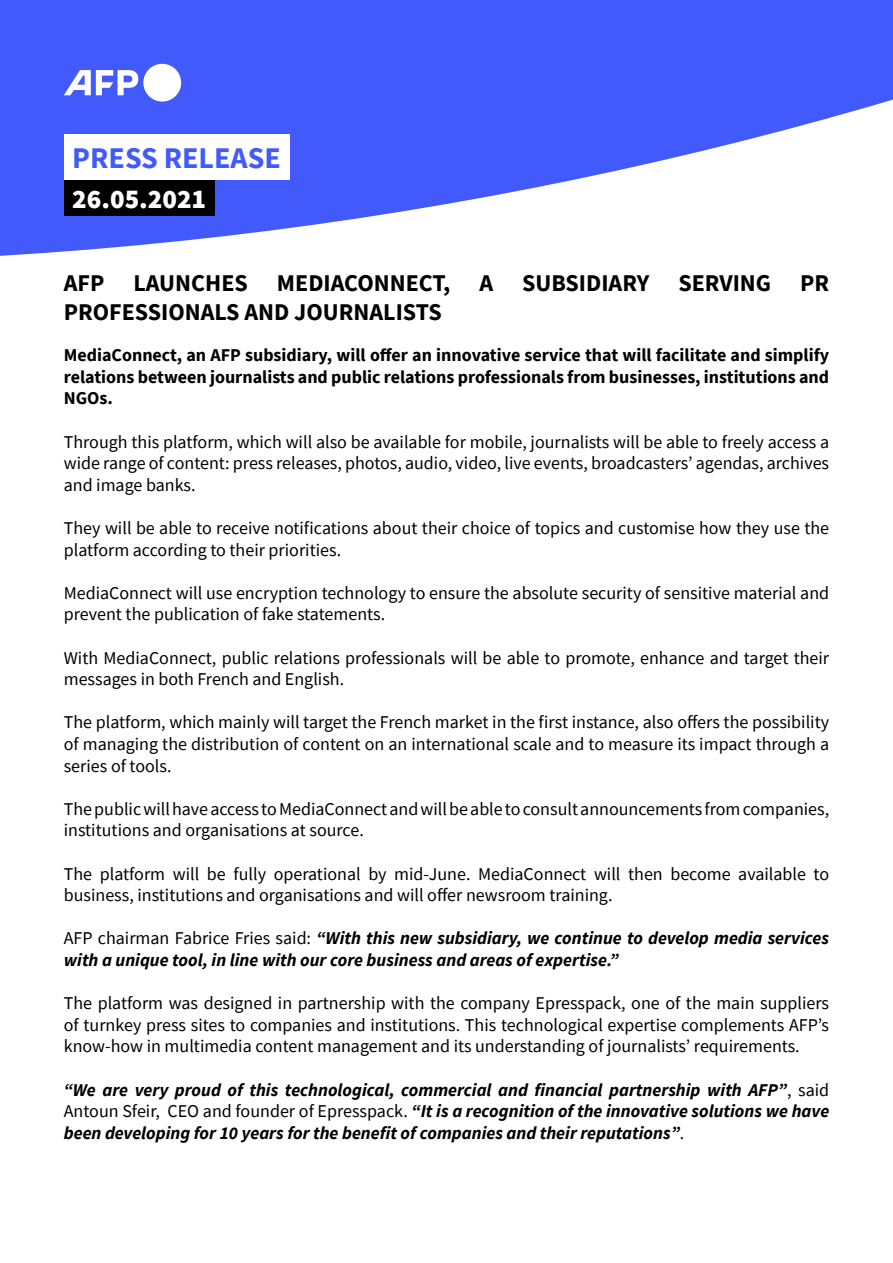
<style>
.page{position:relative;width:893px;height:1263px;background:#fff}
.page>*{position:absolute;margin:0;border:0;box-sizing:border-box;transform-origin:0 0}
.Communiqué{font:700 30px "Source Sans Pro";color:#425afb}
.Date{font:900 27px "Source Sans Pro";color:#fff}
.Titre{font:700 24px/28.8px "Source Sans Pro";color:#000}
.Corps{font:18px/21.6px "Source Sans Pro";color:#000}
.Corps-2{font:italic 700 18px/21.6px "Source Sans Pro";color:#000}
.Chapeau{font:700 18px/21.6px "Source Sans Pro";color:#000;text-align:justify}
.s1{font-weight:400;font-style:normal}
</style>
<div class="page">
<svg style="left:0;top:0;width:893px;height:256px;fill:#425afb"></svg>
<div style="left:64px;top:180px;width:151px;height:36px;background:#000"></div>
<div style="left:64px;top:134px;width:225px;height:46px;background:#fff"></div>
<svg style="left:64px;top:64px;width:117px;height:38px"></svg>
<p class="Communiqué" style="left:72px;top:138px;width:210px">PRESS RELEASE</p>
<p class="Date" style="left:72px;top:180px;width:135px">26.05.2021</p>
<p class="Titre" style="left:64px;top:268px;width:767px">AFP LAUNCHES MEDIACONNECT, A SUBSIDIARY SERVING PR<br>PROFESSIONALS AND JOURNALISTS</p>
<p class="Chapeau" style="left:64px;top:344px;width:767px">MediaConnect, an AFP subsidiary, will offer an innovative service that will facilitate and simplify relations between journalists and public relations professionals from businesses, institutions and NGOs.</p>
<p class="Corps" style="left:64px;top:431px;width:767px;text-align:justify">Through this platform, which will also be available for mobile, journalists will be able to freely access a wide range of content: press releases, photos, audio, video, live events, broadcasters’ agendas, archives and image banks.</p>
<p class="Corps" style="left:64px;top:517px;width:767px">They will be able to receive notifications about their choice of topics and customise how they use the platform according to their priorities.</p>
<p class="Corps" style="left:64px;top:582px;width:767px">MediaConnect will use encryption technology to ensure the absolute security of sensitive material and prevent the publication of fake statements.</p>
<p class="Corps" style="left:64px;top:647px;width:767px">With MediaConnect, public relations professionals will be able to promote, enhance and target their messages in both French and English.</p>
<p class="Corps" style="left:64px;top:711px;width:767px;text-align:justify">The platform, which mainly will target the French market in the first instance, also offers the possibility of managing the distribution of content on an international scale and to measure its impact through a series of tools.</p>
<p class="Corps" style="left:64px;top:798px;width:767px">The public will have access to MediaConnect and will be able to consult announcements from companies, institutions and organisations at source.</p>
<p class="Corps" style="left:64px;top:863px;width:767px">The platform will be fully operational by mid-June. MediaConnect will then become available to business, institutions and organisations and will offer newsroom training.</p>
<p class="Corps-2" style="left:64px;top:927px;width:767px"><span class="s1">AFP chairman Fabrice Fries said:</span> “With this new subsidiary, we continue to develop media services with a unique tool, in line with our core business and areas of expertise.”</p>
<p class="Corps" style="left:64px;top:992px;width:767px;text-align:justify">The platform was designed in partnership with the company Epresspack, one of the main suppliers of turnkey press sites to companies and institutions. This technological expertise complements AFP’s know-how in multimedia content management and its understanding of journalists’ requirements.</p>
<p class="Corps-2" style="left:64px;top:1078px;width:767px;text-align:justify">“We are very proud of this technological, commercial and financial partnership with AFP”<span class="s1">, said Antoun Sfeir, CEO and founder of Epresspack.</span> “It is a recognition of the innovative solutions we have been developing for 10 years for the benefit of companies and their reputations”<span class="s1">.</span></p>
</div>
